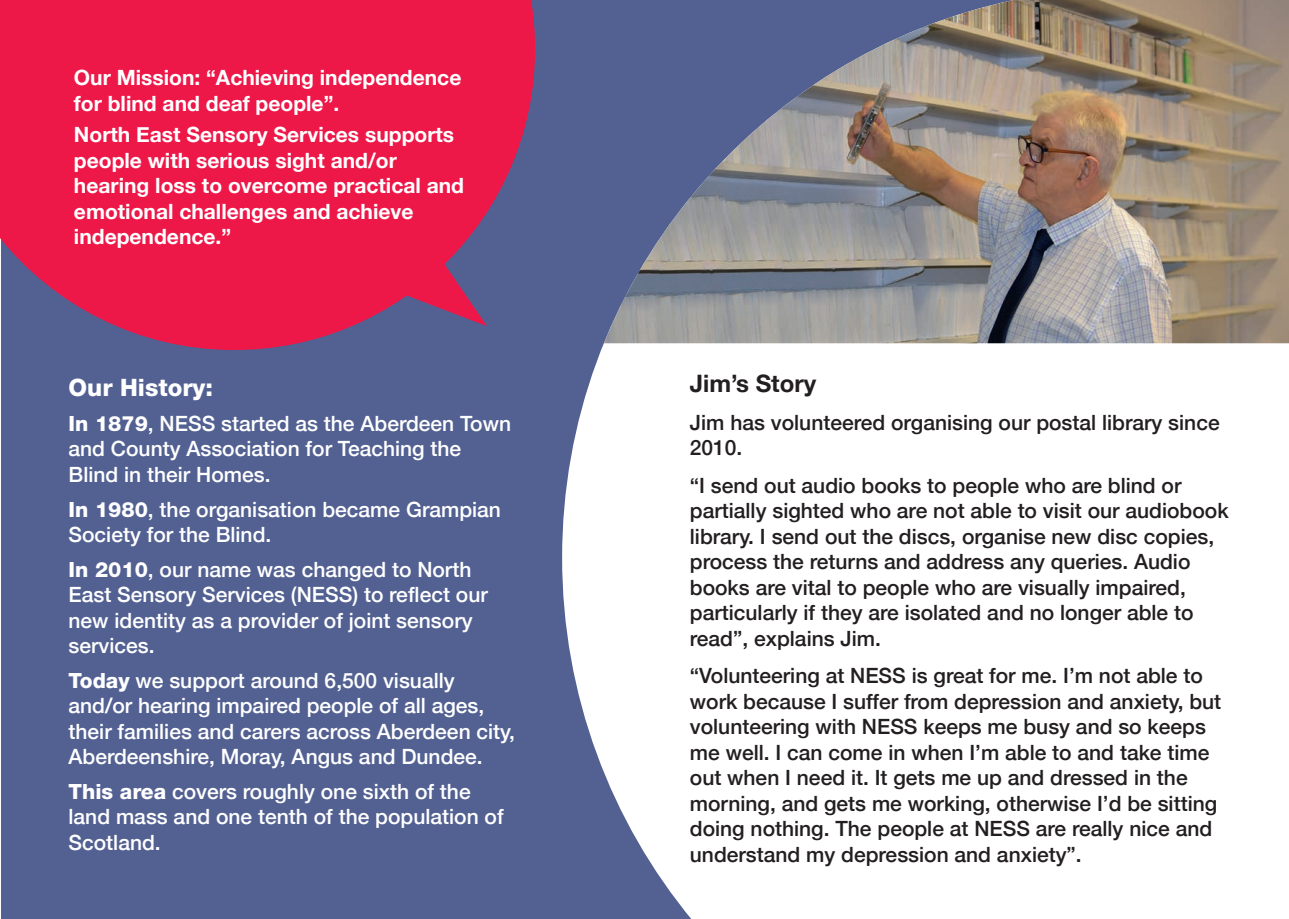
<style>
.page{position:relative;width:1289px;height:919px;background:#fff}
.page>*{position:absolute;margin:0;border:0;box-sizing:border-box;transform-origin:0 0}
.t1{font:800 24px "Helvetica Neue";color:#fff}
.t2{font:700 24px "Helvetica Neue";color:#231f20}
.t3{font:500 21px/25.5px "Helvetica Neue";color:#231f20}
.t4{font:500 21px/25.5px "Helvetica Neue";color:#fff}
.t5{font:700 21px/25.5px "Helvetica Neue";color:#fff}
.s1{font-weight:800}
</style>
<div class="page">
<div style="left:1px;top:0;width:1276px;height:918px;background:#536192"></div>
<div style="left:562px;top:343px;width:726px;height:575px;background:#fff"></div>
<svg style="left:0;top:0;width:535px;height:350px;background:#da2051"></svg>
<img style="left:604px;top:0;width:684px;height:343px">
<svg style="left:367px;top:259px;width:120px;height:67px"></svg>
<p class="t5" style="left:74px;top:66px;width:389px">Our Mission: “Achieving independence for blind and deaf people”.</p>
<p class="t5" style="left:74px;top:123px;width:391px">North East Sensory Services supports people with serious sight and/or hearing loss to overcome practical and emotional challenges and achieve independence.”</p>
<p class="t1" style="left:69px;top:373px;width:146px">Our History:</p>
<p class="t4" style="left:69px;top:409px;width:444px"><span class="s1">In 1879</span>, NESS started as the Aberdeen Town and County Association for Teaching the<br>Blind in their Homes.</p>
<p class="t4" style="left:69px;top:494px;width:434px"><span class="s1">In 1980</span>, the organisation became Grampian<br>Society for the Blind.</p>
<p class="t4" style="left:69px;top:554px;width:421px"><span class="s1">In 2010</span>, our name was changed to North East Sensory Services (NESS) to reflect our new identity as a provider of joint sensory services.</p>
<p class="t4" style="left:69px;top:665px;width:448px"><span class="s1">Today</span> we support around 6,500 visually and/or hearing impaired people of all ages, their families and carers across Aberdeen city, Aberdeenshire, Moray, Angus and Dundee.</p>
<p class="t4" style="left:69px;top:776px;width:436px"><span class="s1">This area</span> covers roughly one sixth of the land mass and one tenth of the population of<br>Scotland.</p>
<p class="t2" style="left:690px;top:364px;width:128px">Jim’s Story</p>
<p class="t3" style="left:690px;top:407px;width:531px">Jim has volunteered organising our postal library since<br>2010.</p>
<p class="t3" style="left:690px;top:470px;width:540px">“I send out audio books to people who are blind or partially sighted who are not able to visit our audiobook library. I send out the discs, organise new disc copies, process the returns and address any queries. Audio books are vital to people who are visually impaired, particularly if they are isolated and no longer able to read”, explains Jim.</p>
<p class="t3" style="left:690px;top:661px;width:533px">“Volunteering at NESS is great for me. I’m not able to work because I suffer from depression and anxiety, but volunteering with NESS keeps me busy and so keeps me well. I can come in when I’m able to and take time out when I need it. It gets me up and dressed in the morning, and gets me working, otherwise I’d be sitting doing nothing. The people at NESS are really nice and understand my depression and anxiety”.</p>
</div>
